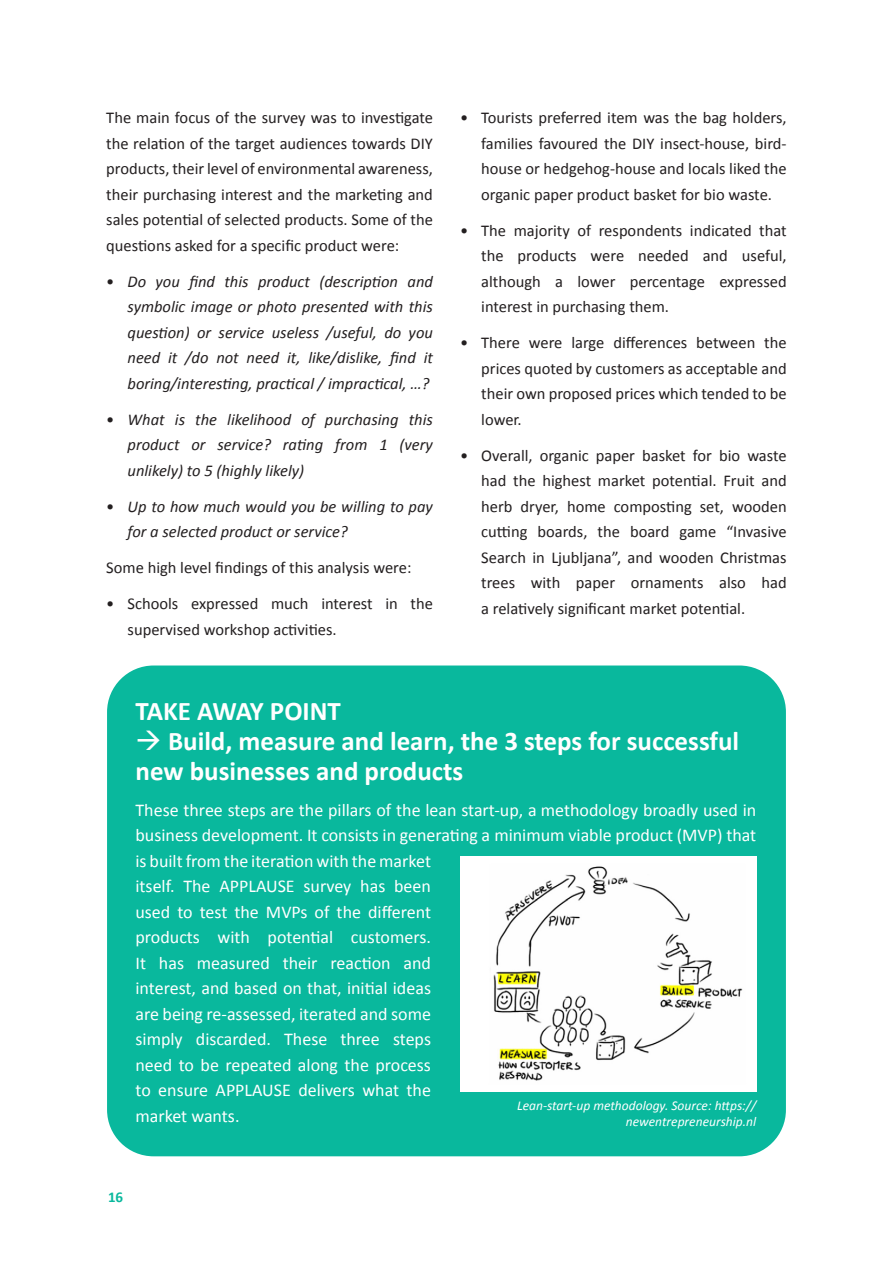
<style>
.page{position:relative;width:893px;height:1263px;background:#fff}
.page>*{position:absolute;margin:0;border:0;box-sizing:border-box;transform-origin:0 0}
.BoxHead{font:700 27px/30px "Calibri";color:#fff}
.BoxText{font:18px/25.5px "Calibri";color:#fff}
.List{font:16.5px/25.5px "Calibri";color:#231f20;text-align:justify}
.List-2{font:italic 16.5px/25.5px "Calibri";color:#231f20;text-align:justify}
.Para{font:16.5px/25.5px "Calibri";color:#231f20;text-align:justify}
.t1{font:700 15px "Calibri";color:#09b89d}
.FigureCaption{font:italic 13.5px/16.2px "Calibri";color:#fff;text-align:right}
.s1{font-style:normal}
</style>
<div class="page">
<div style="left:107px;top:665px;width:679px;height:491px;background:#09b89d;border-radius:46px"></div>
<img style="left:461px;top:856px;width:295px;height:235px">
<p class="Para" style="left:106px;top:105px;width:328px">The main focus of the survey was to investigate the relation of the target audiences towards DIY products, their level of environmental awareness, their purchasing interest and the marketing and sales potential of selected products. Some of the questions asked for a specific product were:</p>
<p class="List-2" style="left:128px;top:268px;width:307px;text-indent:-21px"><span class="s1">•</span> Do you find this product (description and symbolic image or photo presented with this question) or service useless /useful, do you need it /do not need it, like/dislike, find it boring/interesting, practical / impractical, …?</p>
<p class="List-2" style="left:128px;top:406px;width:307px;text-indent:-21px"><span class="s1">•</span> What is the likelihood of purchasing this product or service? rating from 1 (very unlikely) to 5 (highly likely)</p>
<p class="List-2" style="left:128px;top:493px;width:307px;text-indent:-21px"><span class="s1">•</span> Up to how much would you be willing to pay for a selected product or service?</p>
<p class="Para" style="left:106px;top:555px;width:307px">Some high level findings of this analysis were:</p>
<p class="List" style="left:128px;top:591px;width:307px;text-indent:-21px">• Schools expressed much interest in the supervised workshop activities.</p>
<p class="List" style="left:481px;top:105px;width:307px;text-indent:-21px">• Tourists preferred item was the bag holders, families favoured the DIY insect-house, bird&shy;house or hedgehog-house and locals liked the organic paper product basket for bio waste.</p>
<p class="List" style="left:481px;top:218px;width:307px;text-indent:-21px">• The majority of respondents indicated that the products were needed and useful, although a lower percentage expressed interest in purchasing them.</p>
<p class="List" style="left:481px;top:330px;width:307px;text-indent:-21px">• There were large differences between the prices quoted by customers as acceptable and their own proposed prices which tended to be lower.</p>
<p class="List" style="left:481px;top:443px;width:307px;text-indent:-21px">• Overall, organic paper basket for bio waste had the highest market potential. Fruit and herb dryer, home composting set, wooden cutting boards, the board game “Invasive Search in Ljubljana”, and wooden Christmas trees with paper ornaments also had a relatively significant market potential.</p>
<p class="BoxHead" style="left:135px;top:695px;width:207px">TAKE AWAY POINT</p>
<p class="BoxHead" style="left:135px;top:725px;width:605px">→ Build, measure and learn, the 3 steps for successful new businesses and products</p>
<p class="BoxText" style="left:135px;top:797px;width:622px">These three steps are the pillars of the lean start-up, a methodology broadly used in business development. It consists in generating a minimum viable product (MVP) that is built from the iteration with the market<br>itself. The APPLAUSE survey has been<br>used to test the MVPs of the different<br>products with potential customers.<br>It has measured their reaction and<br>interest, and based on that, initial ideas<br>are being re-assessed, iterated and some<br>simply discarded. These three steps<br>need to be repeated along the process<br>to ensure APPLAUSE delivers what the<br>market wants.</p>
<p class="FigureCaption" style="left:517px;top:1097px;width:241px">Lean-start-up methodology. Source: https:// newentrepreneurship.nl</p>
<p class="t1" style="left:108px;top:1186px;width:17px">16</p>
</div>
